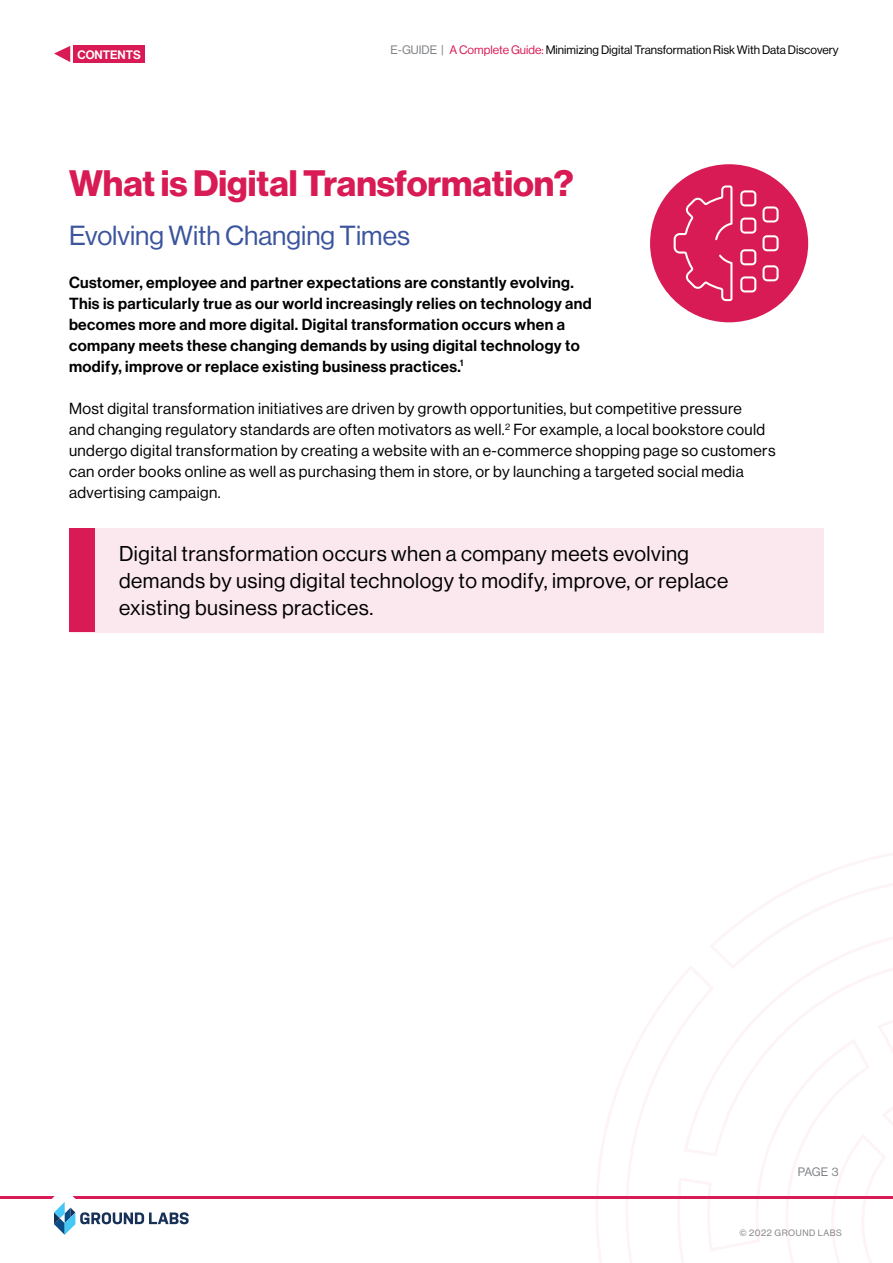
<style>
.page{position:relative;width:893px;height:1263px;background:#fff}
.page>*{position:absolute;margin:0;border:0;box-sizing:border-box;transform-origin:0 0}
.t1{font:36px "N Haas Grotesk DS Pro 75 Bd";color:#d81b55}
.t2{font:27px "N Haas Grotesk DS Pro 55 Rg";color:#3b549e}
.t3{font:21px/27px "N Haas Grotesk DS Pro 55 Rg";letter-spacing:.025em;color:#000}
.t4{font:15.75px/21px "N Haas Grotesk DS Pro 55 Rg";letter-spacing:.025em;color:#000}
.t5{font:15.75px/21px "N Haas Grotesk DS Pro 65 Md";letter-spacing:.025em;color:#000}
.t6{font:12px "N Haas Grotesk DS Pro 55 Rg";color:#000}
.t7{font:12px "N Haas Grotesk DS Pro 65 Md";color:#fff}
.t8{font:12px "N Haas Grotesk DS Pro 55 Rg";color:#808285}
.t9{font:9px "N Haas Grotesk DS Pro 55 Rg";letter-spacing:.065em;color:#808285}
.s1{color:#808285}
.s2{color:#d81b55}
</style>
<div class="page">
<div style="left:73px;top:45px;width:72px;height:18px;background:#d81b55"></div>
<svg style="left:54px;top:46px;width:16px;height:16px"></svg>
<svg style="left:596px;top:853px;width:297px;height:410px"></svg>
<div style="left:650px;top:164px;width:158px;height:158px;background:#d81b55;border-radius:50%"></div>
<svg style="left:674px;top:185px;width:58px;height:116px"></svg>
<svg style="left:740px;top:190px;width:16px;height:16px"></svg>
<svg style="left:740px;top:218px;width:16px;height:16px"></svg>
<svg style="left:762px;top:206px;width:17px;height:16px"></svg>
<svg style="left:762px;top:265px;width:17px;height:16px"></svg>
<svg style="left:740px;top:249px;width:16px;height:16px"></svg>
<svg style="left:740px;top:276px;width:16px;height:16px"></svg>
<svg style="left:762px;top:235px;width:17px;height:16px"></svg>
<div style="left:70px;top:528px;width:754px;height:104px;background:#fbe8ee"></div>
<div style="left:69px;top:528px;width:26px;height:103px;background:#d81b55"></div>
<hr style="left:0;top:1196px;width:893px;height:3px;background:#d81b55">
<svg style="left:51px;top:1196px;width:138px;height:39px"></svg>
<p class="t7" style="left:78px;top:47px;width:65px">CONTENTS</p>
<p class="t6" style="left:390px;top:43px;width:450px"><span class="s1">E-GUIDE |</span> <span class="s2">A Complete Guide:</span> Minimizing Digital Transformation Risk With Data Discovery</p>
<h1 class="t1" style="left:69px;top:163px;width:506px">What is Digital Transformation?</h1>
<h2 class="t2" style="left:69px;top:220px;width:342px">Evolving With Changing Times</h2>
<p class="t5" style="left:69px;top:272px;width:524px">Customer, employee and partner expectations are constantly evolving.<br>This is particularly true as our world increasingly relies on technology and becomes more and more digital. Digital transformation occurs when a company meets these changing demands by using digital technology to modify, improve or replace existing business practices.<sup>1</sup></p>
<p class="t4" style="left:69px;top:398px;width:708px">Most digital transformation initiatives are driven by growth opportunities, but competitive pressure<br>and changing regulatory standards are often motivators as well.<sup>2</sup> For example, a local bookstore could undergo digital transformation by creating a website with an e-commerce shopping page so customers can order books online as well as purchasing them in store, or by launching a targeted social media advertising campaign.</p>
<h3 class="t3" style="left:119px;top:540px;width:611px">Digital transformation occurs when a company meets evolving demands by using digital technology to modify, improve, or replace existing business practices.</h3>
<p class="t8" style="left:798px;top:1165px;width:42px">PAGE 3</p>
<p class="t9" style="left:739px;top:1228px;width:104px">© 2022 GROUND LABS</p>
</div>
